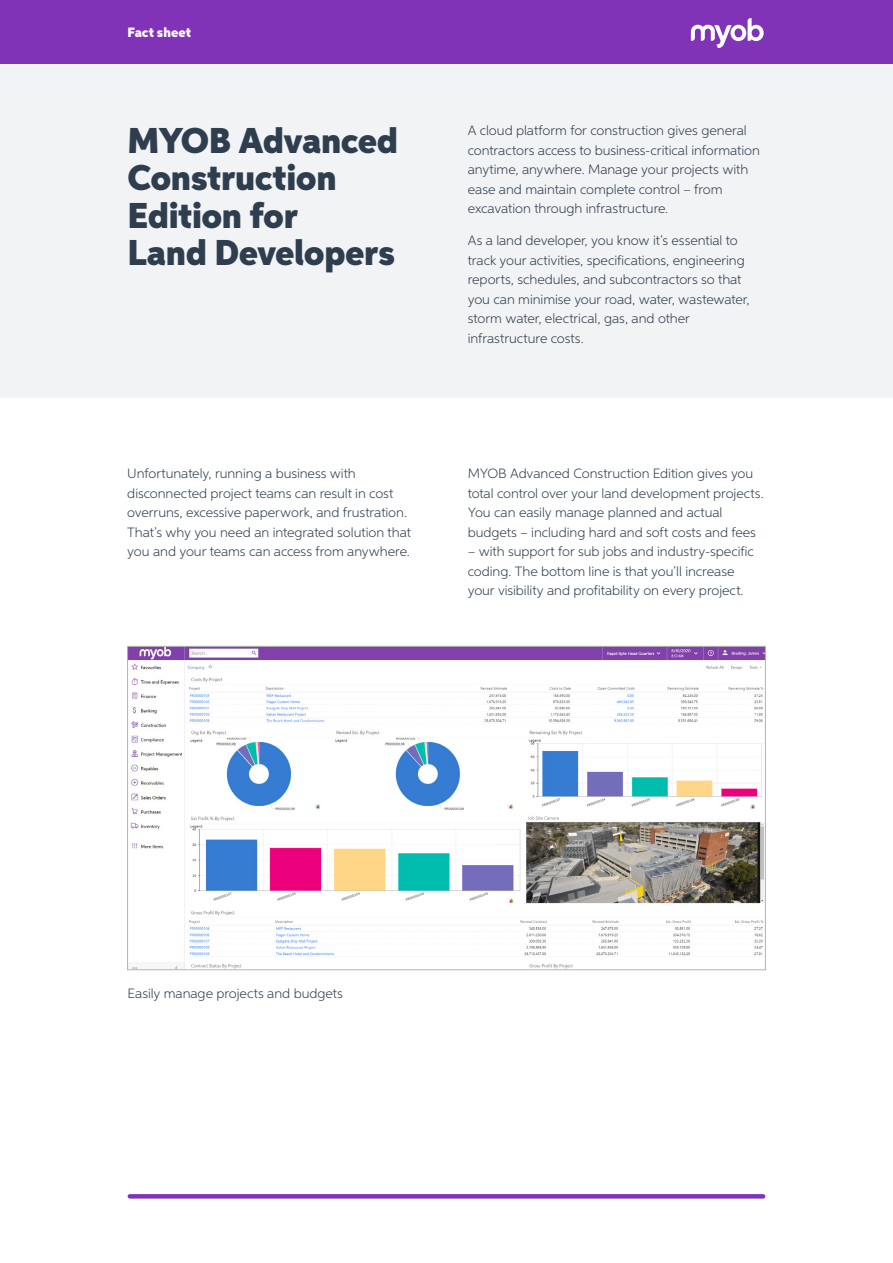
<style>
.page{position:relative;width:893px;height:1263px;background:#fff}
.page>*{position:absolute;margin:0;border:0;box-sizing:border-box;transform-origin:0 0}
.t1{font:900 36px/37.5px "Neutro MYOB";letter-spacing:-.015em;color:#2e3e4f}
.t2{font:300 13.5px/19.5px "Neutro MYOB";letter-spacing:-.005em;color:#2e3e4f}
.t3{font:900 13.5px "Neutro MYOB";color:#fff}
.s1{font-size:12.75px}
</style>
<div class="page">
<div style="left:0;top:0;width:893px;height:64px;background:#8133b7"></div>
<svg style="left:691px;top:18px;width:73px;height:30px"></svg>
<div style="left:0;top:64px;width:893px;height:334px;background:#f2f3f4"></div>
<svg style="left:130px;top:1194px;width:633px;height:4px;background:#8438b8"></svg>
<img style="left:129px;top:648px;width:635px;height:320px">
<p class="t3" style="left:128px;top:24px;width:65px">Fact sheet</p>
<p class="t1" style="left:128px;top:122px;width:272px">MYOB Advanced<br>Construction<br>Edition for<br>Land Developers</p>
<p class="t2" style="left:468px;top:120px;width:294px">A cloud platform for construction gives general contractors access to business-critical information anytime, anywhere. Manage your projects with ease and maintain complete control <span class="s1">–</span> from excavation through infrastructure.</p>
<p class="t2" style="left:468px;top:231px;width:283px">As a land developer, you know it’s essential to track your activities, specifications, engineering reports, schedules, and subcontractors so that you can minimise your road, water, wastewater, storm water, electrical, gas, and other infrastructure costs.</p>
<p class="t2" style="left:127px;top:463px;width:285px">Unfortunately, running a business with disconnected project teams can result in cost overruns, excessive paperwork, and frustration.<br>That’s why you need an integrated solution that you and your teams can access from anywhere.</p>
<p class="t2" style="left:468px;top:463px;width:297px">MYOB Advanced Construction Edition gives you total control over your land development projects.<br>You can easily manage planned and actual budgets <span class="s1">–</span> including hard and soft costs and fees</p>
<p class="t2" style="left:468px;top:542px;width:288px"><span class="s1">–</span> with support for sub jobs and industry-specific coding. The bottom line is that you’ll increase your visibility and profitability on every project.</p>
<p class="t2" style="left:128px;top:984px;width:217px">Easily manage projects and budgets</p>
</div>
